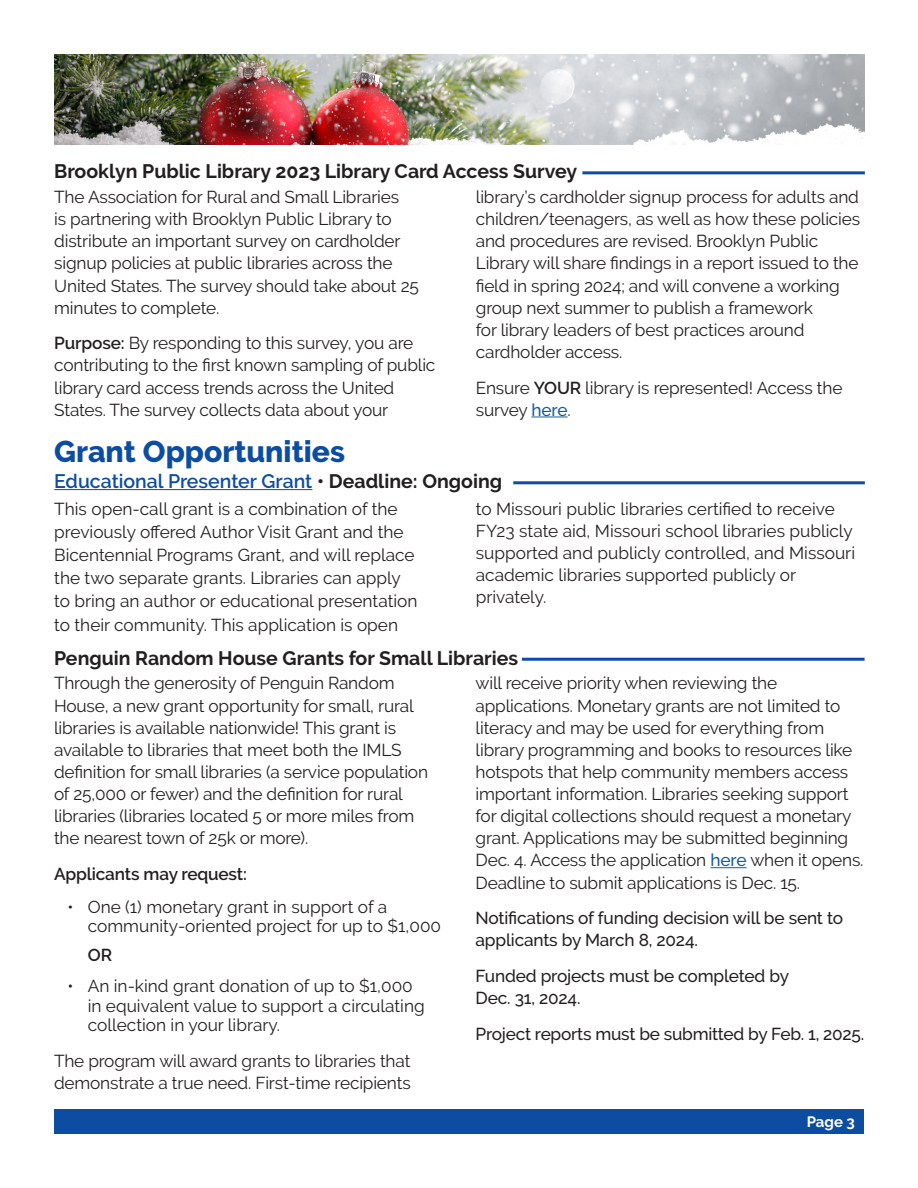
<style>
.page{position:relative;width:918px;height:1188px;background:#fff}
.page>*{position:absolute;margin:0;border:0;box-sizing:border-box;transform-origin:0 0}
.Bold{font:800 30px "Raleway";color:#0d4da1}
.Paragraph{font:700 19.5px "Raleway";color:#231f20}
.Paragraph-2{font:600 19.5px "Raleway";color:#0d4da1}
.Paragraph-3{font:17.25px/22.2px "Raleway";letter-spacing:-.01em;color:#231f20}
.Paragraph-4{font:500 17.25px/22.2px "Raleway";letter-spacing:-.01em;color:#231f20}
.Paragraph-5{font:600 17.25px "Raleway";letter-spacing:-.01em;color:#231f20}
.t1{font:700 15px "Raleway";color:#fff}
.s1{font-weight:600}
.s2{font-weight:500;color:#175d9e}
.s3{font-weight:700;color:#231f20}
</style>
<div class="page">
<div style="left:54px;top:1109px;width:810px;height:25px;background:#0d4da1"></div>
<hr style="left:54px;top:489px;width:258px;height:1px;background:#0d4da1">
<hr style="left:513px;top:481px;width:352px;height:3px;background:#0d4da1">
<hr style="left:531px;top:417px;width:37px;height:1px;background:#175d9e">
<hr style="left:582px;top:171px;width:283px;height:3px;background:#0d4da1">
<hr style="left:710px;top:867px;width:37px;height:1px;background:#175d9e">
<hr style="left:522px;top:658px;width:343px;height:3px;background:#0d4da1">
<img style="left:54px;top:54px;width:811px;height:91px">
<p class="Paragraph" style="left:54px;top:160px;width:525px">Brooklyn Public Library 2023 Library Card Access Survey</p>
<p class="Paragraph-3" style="left:54px;top:186px;width:366px">The Association for Rural and Small Libraries<br>is partnering with Brooklyn Public Library to distribute an important survey on cardholder signup policies at public libraries across the United States. The survey should take about 25 minutes to complete.</p>
<p class="Paragraph-3" style="left:54px;top:332px;width:383px"><span class="s1">Purpose:</span> By responding to this survey, you are contributing to the first known sampling of public library card access trends across the United States. The survey collects data about your</p>
<p class="Paragraph-3" style="left:476px;top:186px;width:386px">library’s cardholder signup process for adults and children/teenagers, as well as how these policies and procedures are revised. Brooklyn Public Library will share findings in a report issued to the field in spring 2024; and will convene a working group next summer to publish a framework<br>for library leaders of best practices around cardholder access.</p>
<p class="Paragraph-3" style="left:476px;top:376px;width:368px">Ensure <span class="s1">YOUR</span> library is represented! Access the survey <span class="s2">here</span>.</p>
<p class="Bold" style="left:54px;top:434px;width:292px">Grant Opportunities</p>
<p class="Paragraph-3" style="left:54px;top:497px;width:365px;line-height:23.2px">This open-call grant is a combination of the previously offered Author Visit Grant and the Bicentennial Programs Grant, and will replace the two separate grants. Libraries can apply to bring an author or educational presentation to their community. This application is open</p>
<p class="Paragraph-3" style="left:476px;top:497px;width:381px">to Missouri public libraries certified to receive FY23 state aid, Missouri school libraries publicly supported and publicly controlled, and Missouri academic libraries supported publicly or privately.</p>
<p class="Paragraph-2" style="left:54px;top:470px;width:449px">Educational Presenter Grant <span class="s3">• Deadline: Ongoing</span></p>
<p class="Paragraph" style="left:54px;top:647px;width:466px">Penguin Random House Grants for Small Libraries</p>
<p class="Paragraph-3" style="left:54px;top:672px;width:376px">Through the generosity of Penguin Random House, a new grant opportunity for small, rural libraries is available nationwide! This grant is available to libraries that meet both the IMLS definition for small libraries (a service population of 25,000 or fewer) and the definition for rural libraries (libraries located 5 or more miles from the nearest town of 25k or more).</p>
<p class="Paragraph-5" style="left:54px;top:864px;width:194px">Applicants may request:</p>
<p class="Paragraph-3" style="left:88px;top:897px;width:355px;line-height:19.5px;text-indent:-20px">• One (1) monetary grant in support of a community-oriented project for up to $1,000</p>
<p class="Paragraph-5" style="left:88px;top:945px;width:26px">OR</p>
<p class="Paragraph-3" style="left:88px;top:977px;width:338px;line-height:19.5px;text-indent:-20px">• An in-kind grant donation of up to $1,000 in equivalent value to support a circulating collection in your library.</p>
<p class="Paragraph-3" style="left:54px;top:1050px;width:358px">The program will award grants to libraries that demonstrate a true need. First-time recipients</p>
<p class="Paragraph-3" style="left:476px;top:672px;width:389px">will receive priority when reviewing the applications. Monetary grants are not limited to literacy and may be used for everything from library programming and books to resources like hotspots that help community members access important information. Libraries seeking support for digital collections should request a monetary grant. Applications may be submitted beginning Dec. 4. Access the application <span class="s2">here</span> when it opens.<br>Deadline to submit applications is Dec. 15.</p>
<p class="Paragraph-4" style="left:476px;top:907px;width:369px">Notifications of funding decision will be sent to applicants by March 8, 2024.</p>
<p class="Paragraph-4" style="left:476px;top:965px;width:315px">Funded projects must be completed by<br>Dec. 31, 2024.</p>
<p class="Paragraph-4" style="left:476px;top:1022px;width:390px">Project reports must be submitted by Feb. 1, 2025.</p>
<p class="t1" style="left:807px;top:1113px;width:50px">Page 3</p>
</div>
